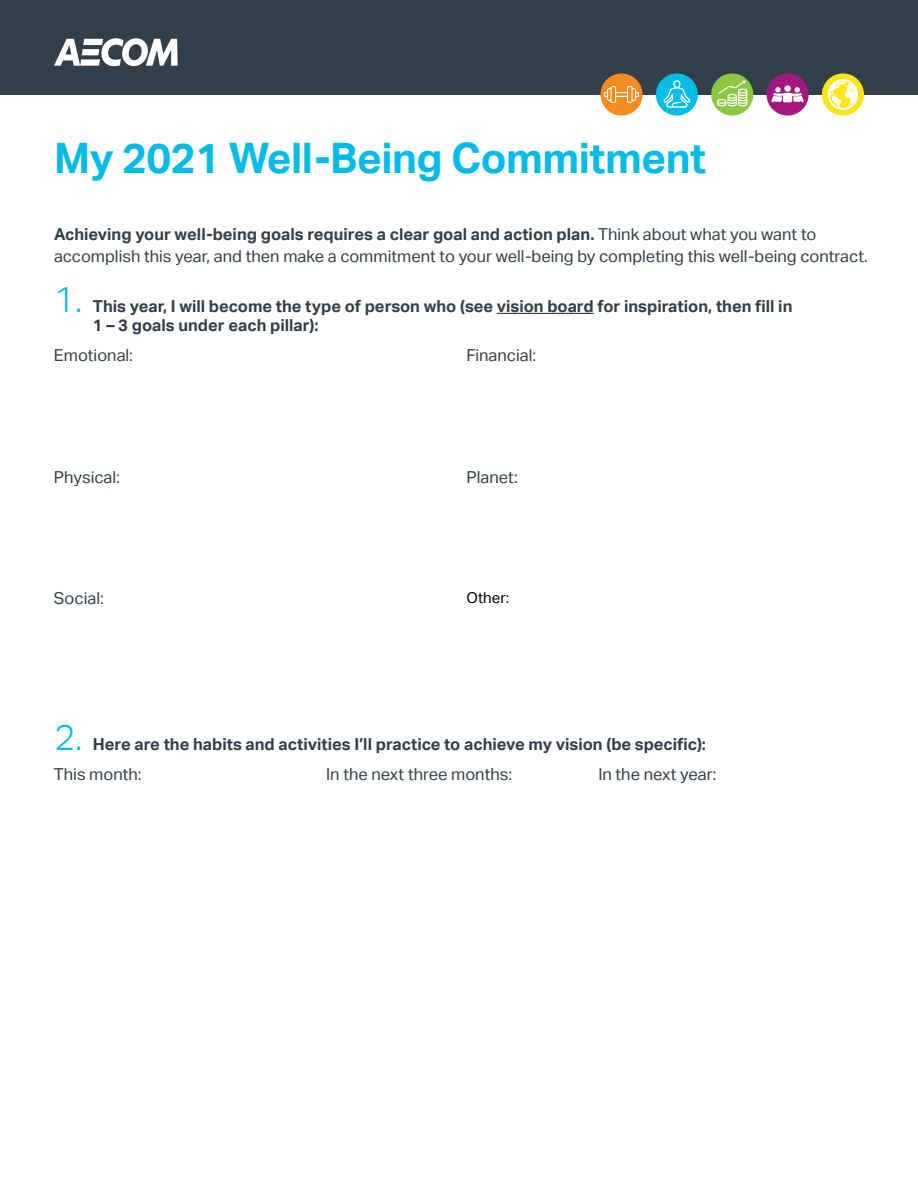
<style>
.page{position:relative;width:918px;height:1188px;background:#fff}
.page>*{position:absolute;margin:0;border:0;box-sizing:border-box;transform-origin:0 0}
.t1{font:700 42px "AECOM Sans";letter-spacing:-.01em;color:#00bce7}
.t2{font:16.5px/22.5px "AECOM Sans";color:#323f49}
.t3{font:700 16.5px/19.5px "AECOM Sans";color:#323f49}
.t4{font:15px "AECOM Sans";color:#000}
.s1{font-weight:700}
.s2{font-weight:300;font-size:36px;color:#00bce7}
.s3{font-weight:400}
</style>
<div class="page">
<div style="left:0;top:0;width:918px;height:94px;background:#323f49"></div>
<div style="left:600px;top:73px;width:43px;height:43px;background:#f68b1f;border-radius:50%"></div>
<svg style="left:604px;top:86px;width:35px;height:17px"></svg>
<div style="left:656px;top:73px;width:42px;height:43px;background:#00bce7;border-radius:50%"></div>
<svg style="left:663px;top:80px;width:27px;height:28px"></svg>
<div style="left:711px;top:73px;width:42px;height:43px;background:#8dc63f;border-radius:50%"></div>
<svg style="left:717px;top:81px;width:30px;height:26px"></svg>
<div style="left:767px;top:73px;width:42px;height:43px;background:#a41681;border-radius:50%"></div>
<svg style="left:771px;top:87px;width:33px;height:15px"></svg>
<div style="left:822px;top:73px;width:42px;height:43px;background:#ffe512;border-radius:50%"></div>
<svg style="left:828px;top:79px;width:30px;height:31px"></svg>
<svg style="left:54px;top:38px;width:124px;height:29px"></svg>
<hr style="left:497px;top:313px;width:97px;height:1px;background:#323f49">
<h1 class="t1" style="left:54px;top:133px;width:654px">My 2021 Well-Being Commitment</h1>
<p class="t2" style="left:54px;top:223px;width:816px"><span class="s1">Achieving your well-being goals requires a clear goal and action plan.</span> Think about what you want to accomplish this year, and then make a commitment to your well-being by completing this well-being contract.</p>
<p class="t3" style="left:93px;top:296px;width:701px;text-indent:-39px"><span class="s2">1.</span> This year, I will become the type of person who (see vision board for inspiration, then fill in<br>1 – 3 goals under each pillar):</p>
<p class="t2" style="left:54px;top:344px;width:80px">Emotional:</p>
<p class="t2" style="left:467px;top:344px;width:71px">Financial:</p>
<p class="t2" style="left:54px;top:466px;width:67px">Physical:</p>
<p class="t2" style="left:467px;top:466px;width:53px">Planet:</p>
<p class="t2" style="left:54px;top:587px;width:51px">Social:</p>
<p class="t4" style="left:467px;top:589px;width:44px">Other:</p>
<p class="t3" style="left:54px;top:729px;width:654px;line-height:29.8px"><span class="s2">2.</span> Here are the habits and activities I’ll practice to achieve my vision (be specific):<br><span class="s3">This month:</span></p>
<p class="t2" style="left:326px;top:763px;width:187px">In the next three months:</p>
<p class="t2" style="left:598px;top:763px;width:120px">In the next year:</p>
</div>
